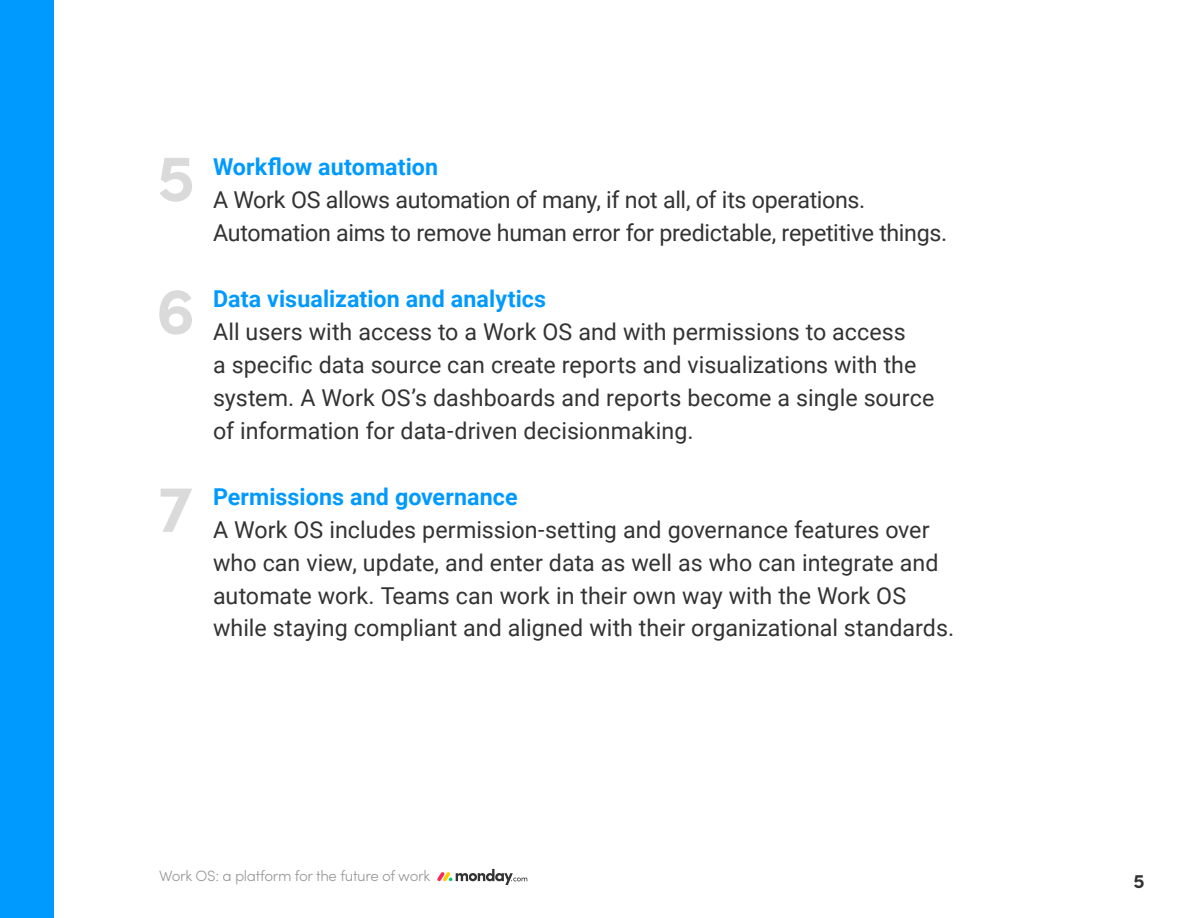
<style>
.page{position:relative;width:1188px;height:918px;background:#fff}
.page>*{position:absolute;margin:0;border:0;box-sizing:border-box;transform-origin:0 0}
.t1{font:700 66px/132.9px "Sofia Pro";color:#dadada}
.t2{font:23.25px/33px "Roboto";color:#333}
.t3{font:700 23.25px "Roboto";letter-spacing:.005em;color:#009aff}
.t4{font:700 19.5px "Sofia Pro";color:#333}
.t5{font:300 15px "Sofia Pro";letter-spacing:-.02em;color:#999}
</style>
<div class="page">
<svg style="left:437px;top:869px;width:90px;height:16px"></svg>
<div style="left:0;top:0;width:54px;height:918px;background:#009aff"></div>
<h1 class="t1" style="left:156px;top:106px;width:41px">5<br>6</h1>
<h1 class="t1" style="left:158px;top:437px;width:36px">7</h1>
<p class="t3" style="left:213px;top:150px;width:227px">Workflow automation</p>
<p class="t2" style="left:213px;top:182px;width:736px">A Work OS allows automation of many if, not all, of its operations.<br>Automation aims to remove human error for predictable, repetitive things.</p>
<p class="t3" style="left:213px;top:282px;width:335px">Data visualization and analytics</p>
<p class="t2" style="left:213px;top:314px;width:723px">All users with access to a Work OS and with permissions to access<br>a specific data source can create reports and visualizations with the system A. Work OS s’ dashboards and reports become a single source of information for data-driven decisionmaking.</p>
<p class="t3" style="left:213px;top:480px;width:306px">Permissions and governance</p>
<p class="t2" style="left:213px;top:512px;width:743px">A Work OS includes permission-setting and governance features over who can view, update, and enter data as well as who can integrate and automate work. Teams can work in their own way with the Work OS while staying compliant and aligned with their organizational standards.</p>
<p class="t5" style="left:159px;top:865px;width:273px">Work OS a: platform for the future of work</p>
<p class="t4" style="left:1134px;top:866px;width:13px">5</p>
</div>
